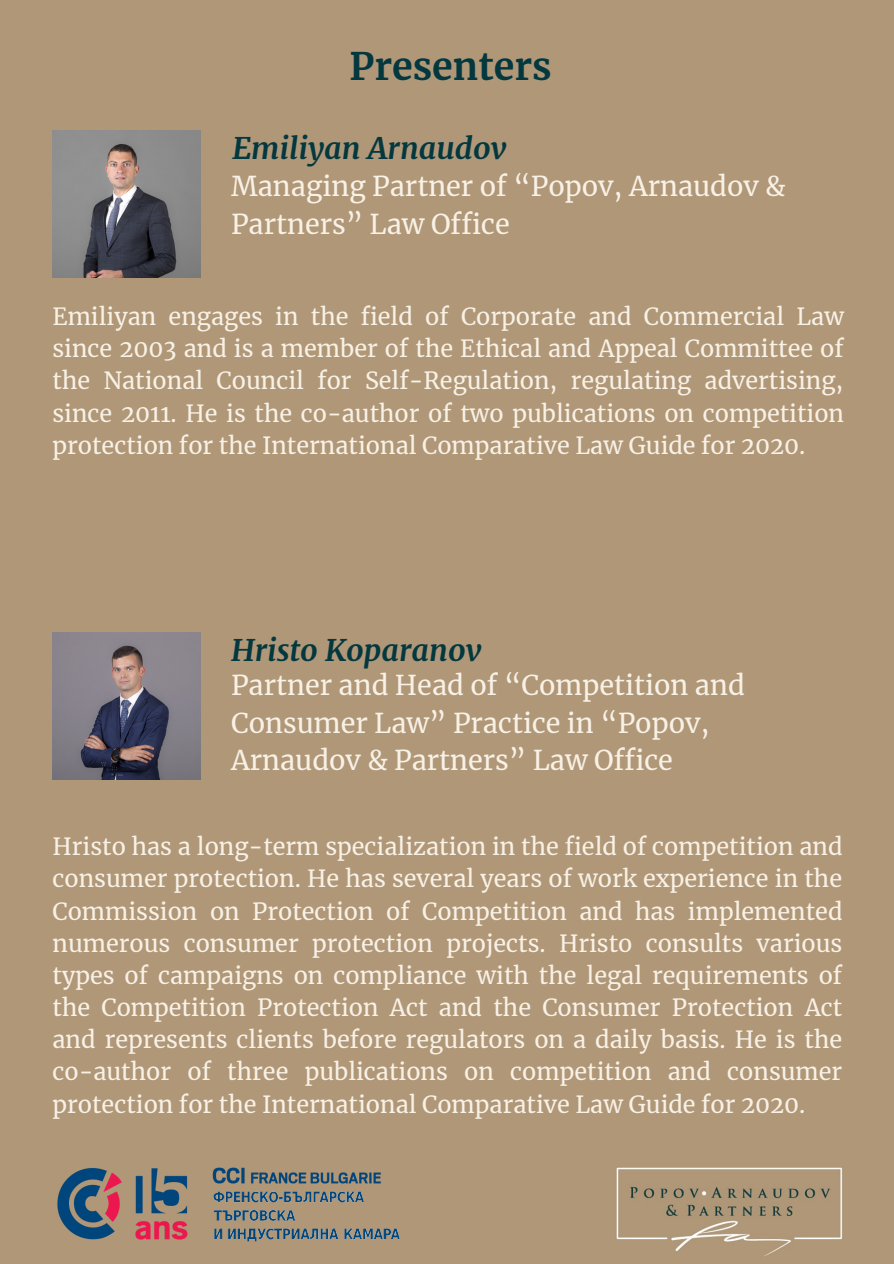
<style>
.page{position:relative;width:894px;height:1264px;background:#fff}
.page>*{position:absolute;margin:0;border:0;box-sizing:border-box;transform-origin:0 0}
.t1{font:700 37.5px "Merriweather";color:#04383f}
.t2{font:italic 700 30px "Merriweather";color:#04383f}
.t3{font:27px/37.5px "Merriweather";color:#f8f1e6}
.t4{font:23.4px/32.1px "Merriweather";color:#f8f1e6;text-align:justify}
</style>
<div class="page">
<div style="left:0;top:0;width:893px;height:1263px;background:#b09778"></div>
<img style="left:52px;top:130px;width:148px;height:148px">
<img style="left:52px;top:632px;width:148px;height:147px">
<img style="left:57px;top:1167px;width:343px;height:75px">
<img style="left:616px;top:1167px;width:226px;height:89px">
<h1 class="t1" style="left:349px;top:43px;width:203px">Presenters</h1>
<p class="t2" style="left:232px;top:129px;width:275px">Emiliyan Arnaudov</p>
<p class="t3" style="left:231px;top:168px;width:556px">Managing Partner of “Popov, Arnaudov &amp;<br>Partners” Law Office</p>
<p class="t4" style="left:52px;top:301px;width:793px">Emiliyan engages in the field of Corporate and Commercial Law since 2003 and is a member of the Ethical and Appeal Committee of the National Council for Self-Regulation, regulating advertising, since 2011. He is the co-author of two publications on competition protection for the International Comparative Law Guide for 2020.</p>
<p class="t2" style="left:231px;top:631px;width:252px">Hristo Koparanov</p>
<p class="t3" style="left:231px;top:667px;width:515px">Partner and Head of “Competition and<br>Consumer Law” Practice in “Popov,<br>Arnaudov &amp; Partners” Law Office</p>
<p class="t4" style="left:52px;top:830px;width:791px">Hristo has a long-term specialization in the field of competition and consumer protection. He has several years of work experience in the Commission on Protection of Competition and has implemented numerous consumer protection projects. Hristo consults various types of campaigns on compliance with the legal requirements of the Competition Protection Act and the Consumer Protection Act and represents clients before regulators on a daily basis. He is the co-author of three publications on competition and consumer protection for the International Comparative Law Guide for 2020.</p>
</div>
